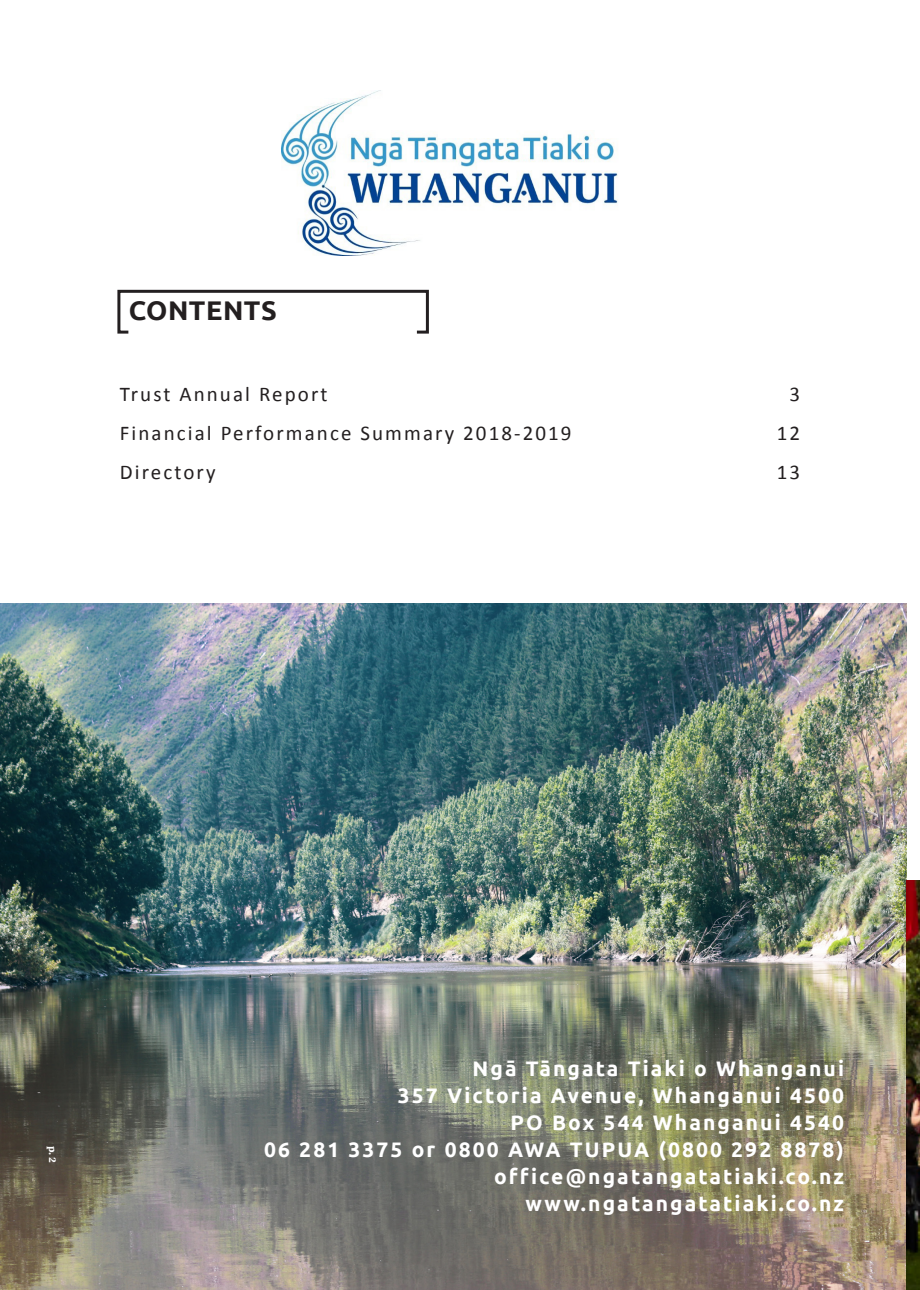
<style>
.page{position:relative;width:920px;height:1290px;background:#fff}
.page>*{position:absolute;margin:0;border:0;box-sizing:border-box;transform-origin:0 0}
.Subheader_-_Align_Ri{font:700 27px "Ubuntu";letter-spacing:.02em;color:#231f20}
.TOC_Chapter_Title{font:700 21px "Ubuntu";letter-spacing:.1em;color:#fff}
.TOC_Chapter_Title-2{font:21px "Calibri";letter-spacing:.1em;color:#231f20}
.Page_Numbers_Headers{font:700 10.5px "Source Serif Pro";color:#fff}
</style>
<div class="page">
<svg style="left:117px;top:289px;width:312px;height:45px"></svg>
<img style="left:0;top:603px;width:906px;height:687px">
<img style="left:282px;top:91px;width:336px;height:164px">
<img style="left:906px;top:881px;width:14px;height:409px">
<p class="Subheader_-_Align_Ri" style="left:129px;top:294px;width:149px">CONTENTS</p>
<p class="TOC_Chapter_Title-2" style="left:120px;top:381px;width:209px">Trust Annual Report</p>
<p class="TOC_Chapter_Title-2" style="left:789px;top:381px;width:12px">3</p>
<p class="TOC_Chapter_Title-2" style="left:120px;top:420px;width:453px">Financial Performance Summary 2018-2019</p>
<p class="TOC_Chapter_Title-2" style="left:777px;top:420px;width:25px">12</p>
<p class="TOC_Chapter_Title-2" style="left:120px;top:459px;width:97px">Directory</p>
<p class="TOC_Chapter_Title-2" style="left:777px;top:459px;width:25px">13</p>
<p class="Page_Numbers_Headers" style="left:60px;top:1145px;width:19px;rotate:90deg">p. 2</p>
<p class="TOC_Chapter_Title" style="left:473px;top:1055px;width:373px">Ngā Tāngata Tiaki o Whanganui</p>
<p class="TOC_Chapter_Title" style="left:398px;top:1082px;width:448px">357 Victoria Avenue, Whanganui 4500</p>
<p class="TOC_Chapter_Title" style="left:511px;top:1109px;width:335px">PO Box 544 Whanganui 4540</p>
<p class="TOC_Chapter_Title" style="left:264px;top:1136px;width:581px">06 281 3375 or 0800 AWA TUPUA (0800 292 8878)</p>
<p class="TOC_Chapter_Title" style="left:494px;top:1163px;width:352px">office@ngatangatatiaki.co.nz</p>
<p class="TOC_Chapter_Title" style="left:526px;top:1190px;width:320px">www.ngatangatatiaki.co.nz</p>
</div>
